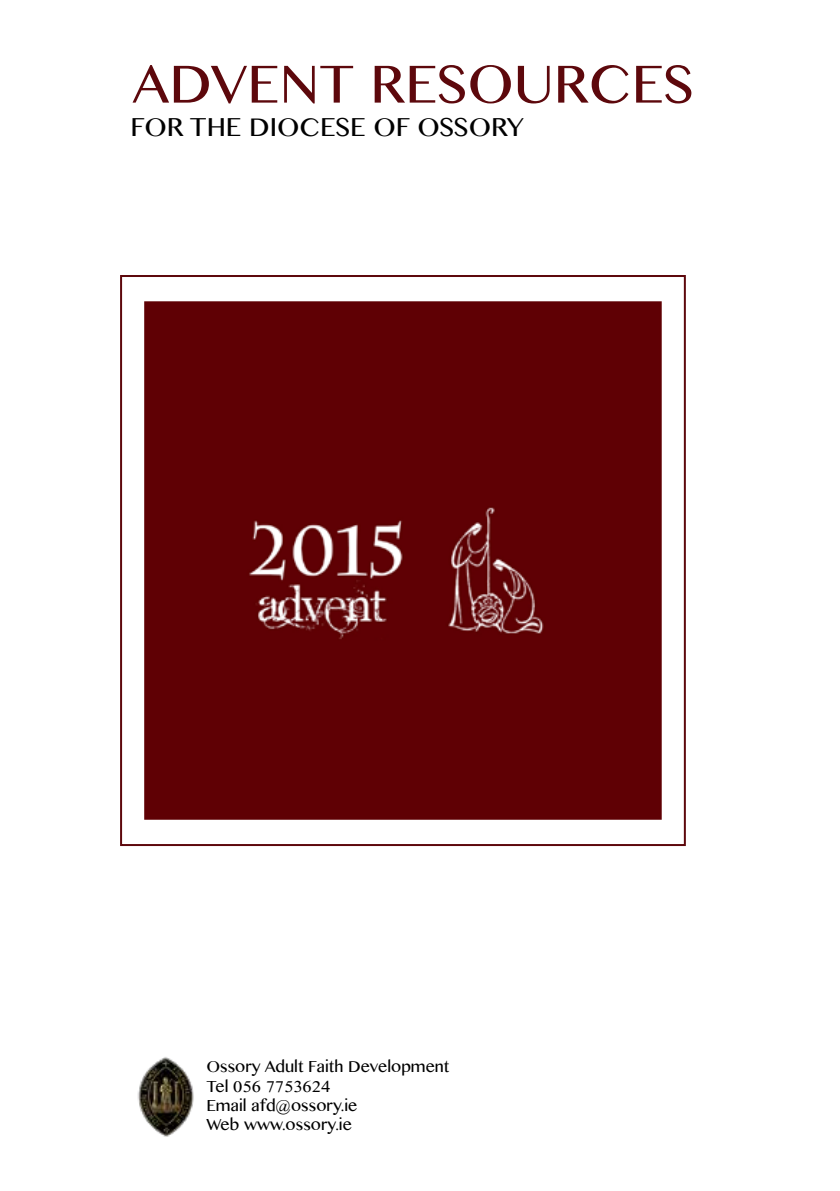
<style>
.page{position:relative;width:840px;height:1191px;background:#fff}
.page>*{position:absolute;margin:0;border:0;box-sizing:border-box;transform-origin:0 0}
.t1{font:54px "Myanmar MN";color:#5d080c}
.t2{font:26px "Myanmar MN";color:#000}
.t3{font:16px/19.2px "Myanmar MN";color:#000}
</style>
<div class="page">
<img style="left:138px;top:1057px;width:56px;height:80px">
<div style="left:120px;top:275px;width:565px;height:571px;border:2px solid #5d080c"></div>
<div style="left:147px;top:304px;width:511px;height:512px;background:#5f0004"></div>
<div style="left:144px;top:301px;width:517px;height:518px;border:2px solid #5f0004"></div>
<h1 class="t1" style="left:132px;top:52px;width:562px">Advent Resources</h1>
<h2 class="t2" style="left:130px;top:111px;width:394px">for the diocese of ossory</h2>
<p class="t3" style="left:206px;top:1057px;width:244px">Ossory Adult Faith Development<br>Tel 056 7753624<br>Email afd@ossory.ie<br>Web www.ossory.ie</p>
</div>
